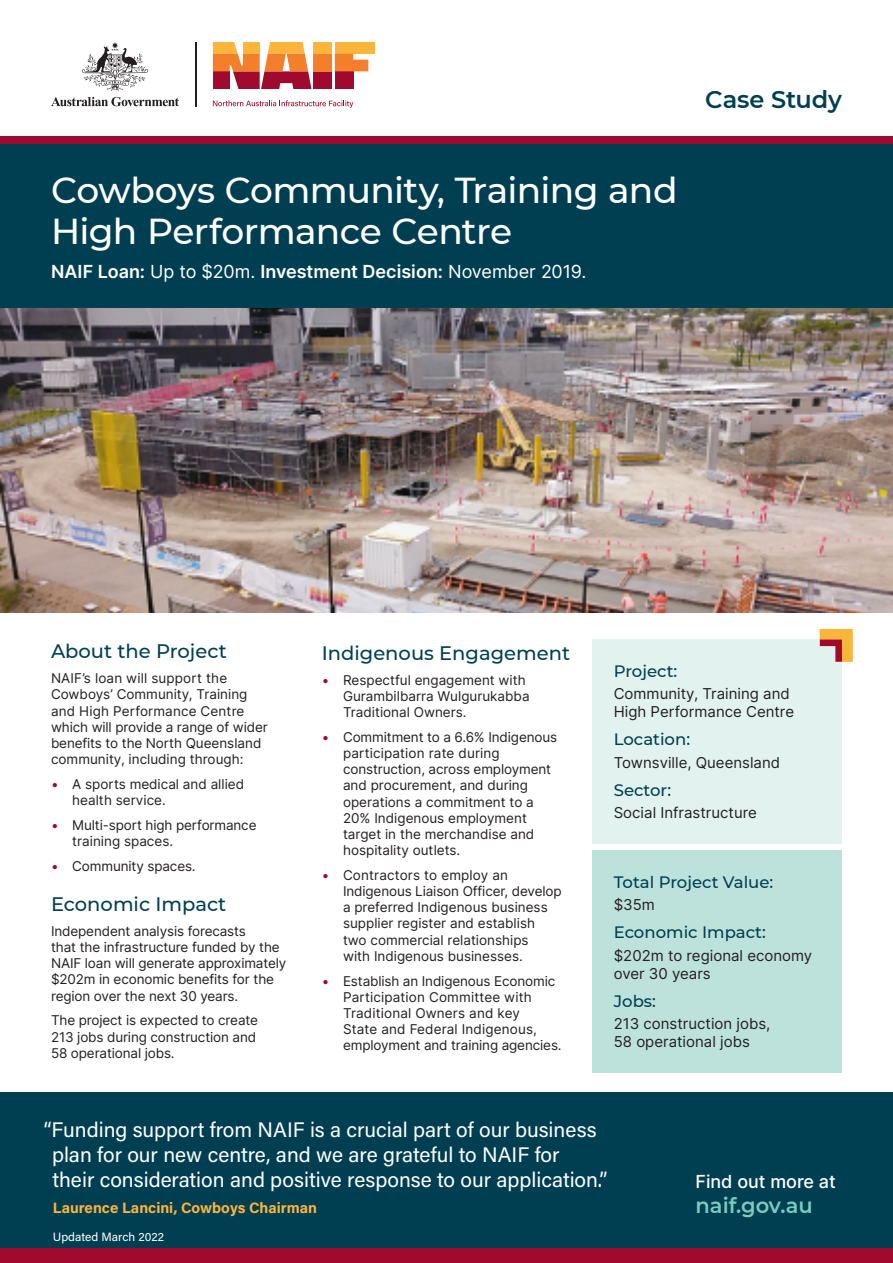
<style>
.page{position:relative;width:893px;height:1263px;background:#fff}
.page>*{position:absolute;margin:0;border:0;box-sizing:border-box;transform-origin:0 0}
.t1{font:500 36px/40.5px "Montserrat";letter-spacing:-.02em;color:#fff}
.t2{font:600 24px "Montserrat";letter-spacing:-.005em;color:#003f52}
.Body___Bullets{font:21px/25.2px "Acumin Pro";color:#fff}
.t3{font:600 21px "Montserrat";color:#7bcbbe}
.t4{font:500 19.5px "Montserrat";color:#003f52}
.t5{font:600 18px "Inter";color:#fff}
.t6{font:500 18px "Inter";color:#fff}
.t7{font:500 16.5px "Montserrat";color:#003f52}
.t8{font:15px/18px "Inter";color:#231f20}
.Body___Bullets-2{font:700 15px "Acumin Pro";color:#fcb53b}
.Body___Bullets-3{font:13.5px/16.2px "Inter";color:#231f20}
.t9{font:12px "Acumin Pro";color:#fff}
.s1{font-weight:400}
.s2{color:#a00a2f}
</style>
<div class="page">
<div style="left:0;top:1093px;width:893px;height:170px;background:#003f52"></div>
<div style="left:0;top:136px;width:893px;height:173px;background:#003f52"></div>
<img style="left:0;top:309px;width:893px;height:303px">
<div style="left:592px;top:639px;width:250px;height:205px;background:#e2f3ef"></div>
<div style="left:592px;top:850px;width:250px;height:222px;background:#bde2db"></div>
<svg style="left:820px;top:629px;width:33px;height:33px"></svg>
<div style="left:0;top:1249px;width:893px;height:14px;background:#a00a2f"></div>
<div style="left:0;top:136px;width:893px;height:7px;background:#a00a2f"></div>
<svg style="left:51px;top:97px;width:128px;height:9px"></svg>
<svg style="left:82px;top:42px;width:66px;height:49px"></svg>
<hr style="left:195px;top:42px;width:1px;height:64px;background:#231f20">
<svg style="left:213px;top:100px;width:140px;height:8px"></svg>
<div style="left:313px;top:42px;width:19px;height:12px;background:#fcb53b"></div>
<div style="left:313px;top:71px;width:19px;height:18px;background:#a00a2f"></div>
<div style="left:335px;top:71px;width:18px;height:18px;background:#a00a2f"></div>
<div style="left:335px;top:42px;width:39px;height:12px;background:#fcb53b"></div>
<svg style="left:213px;top:42px;width:98px;height:47px"></svg>
<svg style="left:335px;top:54px;width:33px;height:17px"></svg>
<div style="left:313px;top:54px;width:19px;height:17px;background:#f47f2a"></div>
<div style="left:243px;top:42px;width:17px;height:12px;background:#fcb53b"></div>
<p class="t1" style="left:51px;top:169px;width:628px">Cowboys Community, Training and<br>High Performance Centre</p>
<p class="t5" style="left:51px;top:259px;width:537px">NAIF Loan: <span class="s1">Up to $20m.</span> Investment Decision: <span class="s1">November 2019.</span></p>
<p class="t2" style="left:705px;top:82px;width:138px">Case Study</p>
<p class="t4" style="left:51px;top:638px;width:177px">About the Project</p>
<p class="Body___Bullets-3" style="left:51px;top:670px;width:218px">NAIF’s loan will support the<br>Cowboys’ Community, Training and High Performance Centre which will provide a range of wider benefits to the North Queensland community, including through:</p>
<p class="Body___Bullets-3" style="left:72px;top:775px;width:173px;text-indent:-21px"><span class="s2">•</span> A sports medical and allied health service.</p>
<p class="Body___Bullets-3" style="left:72px;top:816px;width:186px;text-indent:-21px"><span class="s2">•</span> Multi-sport high performance training spaces.</p>
<p class="Body___Bullets-3" style="left:51px;top:857px;width:146px"><span class="s2">•</span> Community spaces.</p>
<p class="t4" style="left:51px;top:890px;width:177px">Economic Impact</p>
<p class="Body___Bullets-3" style="left:51px;top:922px;width:237px">Independent analysis forecasts<br>that the infrastructure funded by the NAIF loan will generate approximately $202m in economic benefits for the region over the next 30 years.</p>
<p class="Body___Bullets-3" style="left:51px;top:1012px;width:209px">The project is expected to create<br>213 jobs during construction and<br>58 operational jobs.</p>
<p class="t4" style="left:322px;top:639px;width:250px">Indigenous Engagement</p>
<p class="Body___Bullets-3" style="left:343px;top:671px;width:188px;text-indent:-21px"><span class="s2">•</span> Respectful engagement with<br>Gurambilbarra Wulgurukabba<br>Traditional Owners.</p>
<p class="Body___Bullets-3" style="left:343px;top:728px;width:216px;text-indent:-21px"><span class="s2">•</span> Commitment to a 6.6% Indigenous participation rate during construction, across employment and procurement, and during operations a commitment to a<br>20% Indigenous employment target in the merchandise and hospitality outlets.</p>
<p class="Body___Bullets-3" style="left:343px;top:866px;width:220px;text-indent:-21px"><span class="s2">•</span> Contractors to employ an<br>Indigenous Liaison Officer, develop a preferred Indigenous business supplier register and establish two commercial relationships<br>with Indigenous businesses.</p>
<p class="Body___Bullets-3" style="left:343px;top:972px;width:220px;text-indent:-21px"><span class="s2">•</span> Establish an Indigenous Economic<br>Participation Committee with<br>Traditional Owners and key<br>State and Federal Indigenous, employment and training agencies.</p>
<p class="t7" style="left:614px;top:659px;width:65px">Project:</p>
<p class="t8" style="left:614px;top:684px;width:182px">Community, Training and<br>High Performance Centre</p>
<p class="t7" style="left:614px;top:728px;width:78px">Location:</p>
<p class="t8" style="left:614px;top:753px;width:168px">Townsville, Queensland</p>
<p class="t7" style="left:614px;top:778px;width:59px">Sector:</p>
<p class="t8" style="left:614px;top:803px;width:145px">Social Infrastructure</p>
<p class="t7" style="left:614px;top:870px;width:161px">Total Project Value:</p>
<p class="t8" style="left:614px;top:895px;width:43px">$35m</p>
<p class="t7" style="left:614px;top:921px;width:154px">Economic Impact:</p>
<p class="t8" style="left:614px;top:946px;width:200px">$202m to regional economy over 30 years</p>
<p class="t7" style="left:614px;top:989px;width:44px">Jobs:</p>
<p class="t8" style="left:614px;top:1014px;width:158px">213 construction jobs,<br>58 operational jobs</p>
<p class="Body___Bullets" style="left:52px;top:1116px;width:557px;text-indent:-8px">“Funding support from NAIF is a crucial part of our business plan for our new centre, and we are grateful to NAIF for<br>their consideration and positive response to our application.”</p>
<p class="Body___Bullets-2" style="left:53px;top:1198px;width:266px">Laurence Lancini, Cowboys Chairman</p>
<p class="t9" style="left:53px;top:1228px;width:113px">Updated March 2022</p>
<p class="t6" style="left:695px;top:1168px;width:142px">Find out more at</p>
<p class="t3" style="left:695px;top:1191px;width:119px">naif.gov.au</p>
</div>
